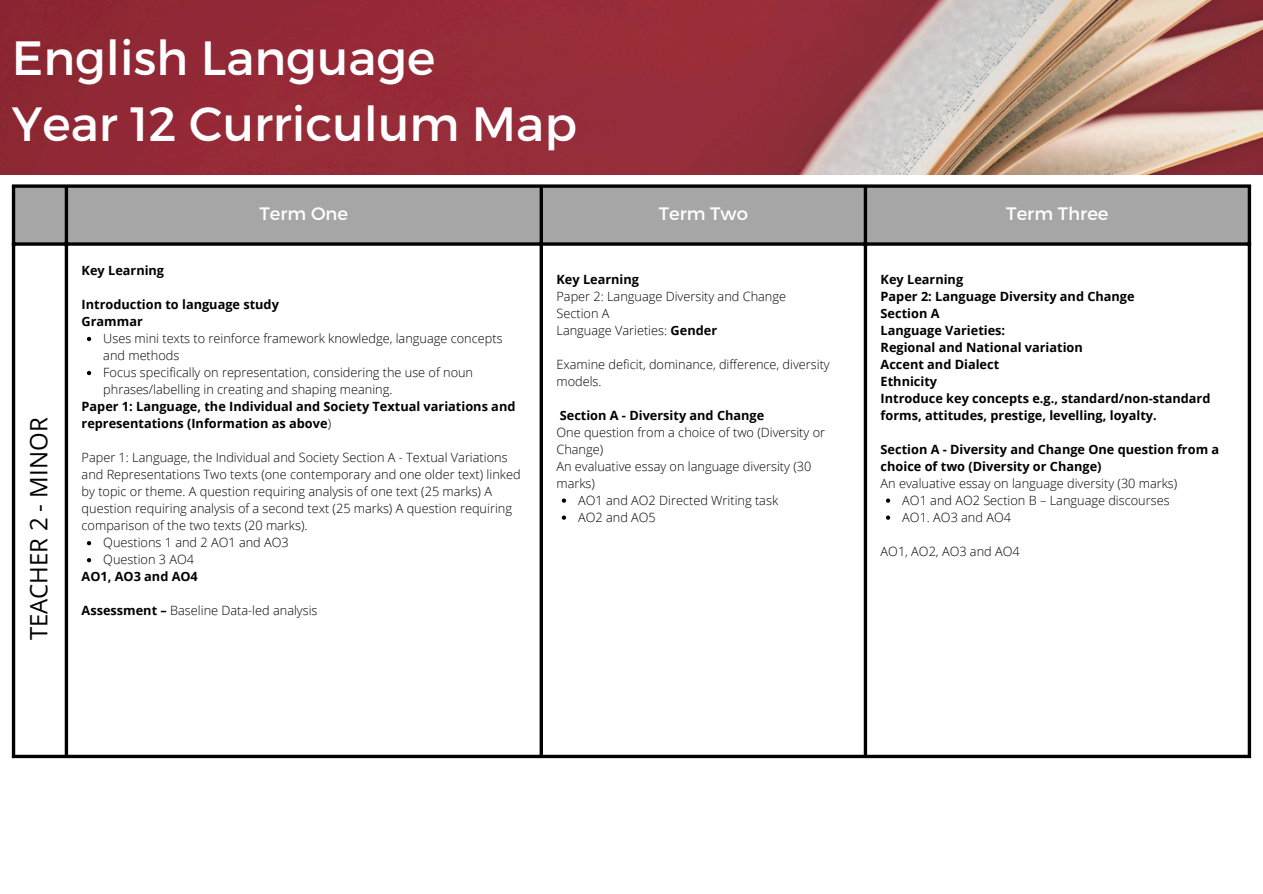
<style>
.page{position:relative;width:1263px;height:894px;background:#fff}
.page>*{position:absolute;margin:0;border:0;box-sizing:border-box;transform-origin:0 0}
.t1{font:48px/66.3px "Montserrat";color:#fff}
.t2{font:24px "Open Sans";color:#000}
.t3{font:18px "Montserrat";color:#fff}
.t4{font:300 12.75px/17px "Open Sans";color:#000}
.t5{font:700 12.75px/17px "Open Sans";color:#000}
.s1{font-weight:300}
.s2{font-weight:700}
</style>
<div class="page">
<div style="left:15px;top:188px;width:1233px;height:54px;background:#a6a6a6"></div>
<svg style="left:87px;top:337px;width:4px;height:4px"></svg>
<svg style="left:87px;top:371px;width:4px;height:4px"></svg>
<svg style="left:87px;top:541px;width:4px;height:4px"></svg>
<svg style="left:87px;top:558px;width:4px;height:4px"></svg>
<svg style="left:562px;top:498px;width:4px;height:4px"></svg>
<svg style="left:562px;top:515px;width:4px;height:4px"></svg>
<svg style="left:886px;top:498px;width:4px;height:4px"></svg>
<svg style="left:886px;top:515px;width:4px;height:4px"></svg>
<hr style="left:12px;top:188px;width:3px;height:566px;background:#000">
<hr style="left:65px;top:188px;width:3px;height:566px;background:#000">
<hr style="left:540px;top:188px;width:3px;height:566px;background:#000">
<hr style="left:864px;top:188px;width:3px;height:566px;background:#000">
<hr style="left:1248px;top:188px;width:3px;height:566px;background:#000">
<svg style="left:12px;top:184px;width:1239px;height:4px;fill:#000"></svg>
<svg style="left:15px;top:242px;width:1233px;height:4px;fill:#000"></svg>
<svg style="left:12px;top:754px;width:1239px;height:4px;fill:#000"></svg>
<img style="left:0;top:0;width:1263px;height:174px">
<p class="t1" style="left:12px;top:22px;width:567px">English Language<br>Year 12 Curriculum Map</p>
<p class="t2" style="left:22px;top:640px;width:224px;rotate:-90deg">TEACHER 2 - MINOR</p>
<p class="t3" style="left:260px;top:202px;width:90px">Term One</p>
<h1 class="t3" style="left:659px;top:202px;width:91px">Term Two</h1>
<p class="t3" style="left:1006px;top:202px;width:104px">Term Three</p>
<p class="t5" style="left:82px;top:262px;width:84px">Key Learning</p>
<p class="t5" style="left:82px;top:296px;width:199px">Introduction to language study</p>
<p class="t5" style="left:82px;top:313px;width:63px">Grammar</p>
<p class="t4" style="left:103px;top:330px;width:401px">Uses mini texts to reinforce framework knowledge, language concepts</p>
<p class="t4" style="left:103px;top:347px;width:371px">and methods<br>Focus specifically on representation, considering the use of noun</p>
<p class="t5" style="left:82px;top:381px;width:435px;text-indent:22px"><span class="s1">phrases/labelling in creating and shaping meaning.<br></span>Paper 1: Language, the Individual and Society Textual variations and</p>
<p class="t5" style="left:82px;top:415px;width:251px">representations (Information as above<span class="s1">)</span></p>
<p class="t4" style="left:82px;top:449px;width:441px">Paper 1: Language, the Individual and Society Section A - Textual Variations and Representations Two texts (one contemporary and one older text) linked by topic or theme. A question requiring analysis of one text (25 marks) A question requiring analysis of a second text (25 marks) A question requiring comparison of the two texts (20 marks).</p>
<p class="t4" style="left:103px;top:534px;width:187px">Questions 1 and 2 AO1 and AO3</p>
<p class="t4" style="left:103px;top:551px;width:92px">Question 3 AO4</p>
<p class="t5" style="left:82px;top:568px;width:118px">AO1, AO3 and AO4</p>
<p class="t4" style="left:82px;top:602px;width:237px"><span class="s2">Assessment –</span> Baseline Data-led analysis</p>
<p class="t5" style="left:556px;top:270px;width:84px">Key Learning</p>
<p class="t4" style="left:556px;top:287px;width:231px">Paper 2: Language Diversity and Change</p>
<p class="t4" style="left:556px;top:304px;width:55px">Section A</p>
<p class="t4" style="left:556px;top:321px;width:162px">Language Varieties: <span class="s2">Gender</span></p>
<p class="t4" style="left:556px;top:355px;width:275px">Examine deficit, dominance, difference, diversity models.</p>
<p class="t5" style="left:560px;top:406px;width:206px">Section A - Diversity and Change</p>
<p class="t4" style="left:556px;top:423px;width:270px">One question from a choice of two (Diversity or</p>
<p class="t4" style="left:556px;top:440px;width:256px">Change)<br>An evaluative essay on language diversity (30</p>
<p class="t4" style="left:578px;top:474px;width:201px;text-indent:-22px">marks)<br>AO1 and AO2 Directed Writing task</p>
<p class="t4" style="left:578px;top:508px;width:79px">AO2 and AO5</p>
<p class="t5" style="left:881px;top:270px;width:84px">Key Learning</p>
<p class="t5" style="left:881px;top:287px;width:256px">Paper 2: Language Diversity and Change</p>
<p class="t5" style="left:881px;top:304px;width:60px">Section A</p>
<p class="t5" style="left:881px;top:321px;width:126px">Language Varieties:</p>
<p class="t5" style="left:881px;top:338px;width:204px">Regional and National variation</p>
<p class="t5" style="left:881px;top:355px;width:120px">Accent and Dialect</p>
<p class="t5" style="left:881px;top:372px;width:58px">Ethnicity</p>
<p class="t5" style="left:881px;top:389px;width:331px">Introduce key concepts e.g., standard/non-standard</p>
<p class="t5" style="left:881px;top:406px;width:278px">forms, attitudes, prestige, levelling, loyalty.</p>
<p class="t5" style="left:881px;top:440px;width:340px">Section A - Diversity and Change One question from a choice of two (Diversity or Change)</p>
<p class="t4" style="left:881px;top:474px;width:298px">An evaluative essay on language diversity (30 marks)</p>
<p class="t4" style="left:902px;top:491px;width:269px">AO1 and AO2 Section B – Language discourses</p>
<p class="t4" style="left:902px;top:508px;width:110px">AO1. AO3 and AO4</p>
<p class="t4" style="left:881px;top:542px;width:141px">AO1, AO2, AO3 and AO4</p>
</div>
